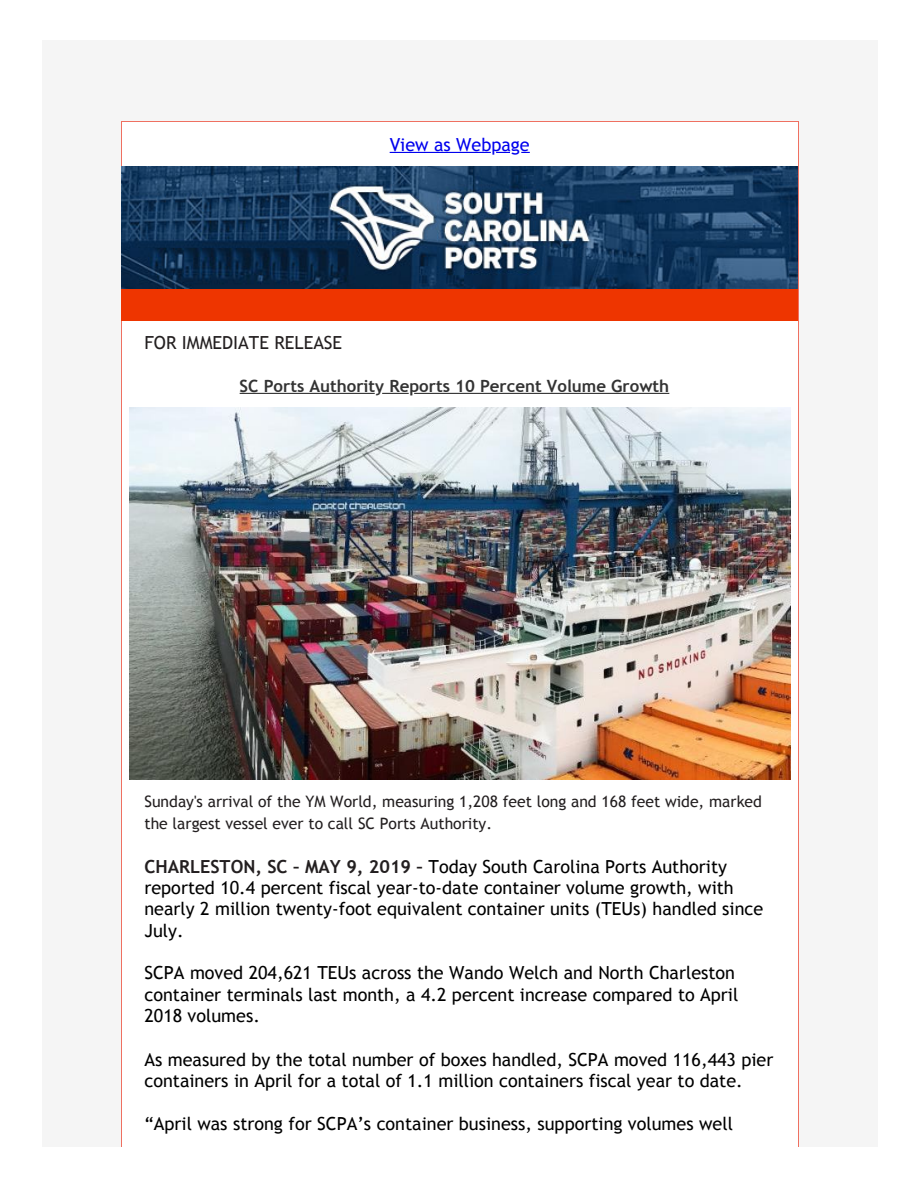
<style>
.page{position:relative;width:918px;height:1188px;background:#fff}
.page>*{position:absolute;margin:0;border:0;box-sizing:border-box;transform-origin:0 0}
.t1{font:18px/21.5px "Trebuchet MS";color:#000}
.t2{font:18px "Trebuchet MS";color:#231f20}
.t3{font:18px "Trebuchet MS";color:#00e}
.t4{font:700 16.95px "Trebuchet MS";color:#333}
.t5{font:15.75px/21.5px "Trebuchet MS";color:#231f20}
.s1{font-weight:700;color:#231f20}
</style>
<div class="page">
<div style="left:42px;top:40px;width:836px;height:1005px;background:#f5f5f5"></div>
<div style="left:122px;top:123px;width:676px;height:922px;background:#fff"></div>
<svg style="left:496px;top:152px;width:14px;height:1px"></svg>
<hr style="left:390px;top:152px;width:101px;height:1px;background:#00e">
<img style="left:122px;top:167px;width:676px;height:154px">
<hr style="left:414px;top:393px;width:255px;height:1px;background:#333">
<svg style="left:382px;top:393px;width:27px;height:1px"></svg>
<hr style="left:240px;top:393px;width:135px;height:1px;background:#333">
<img style="left:130px;top:407px;width:661px;height:372px">
<div style="left:42px;top:1040px;width:836px;height:108px;background:#f5f5f5"></div>
<div style="left:122px;top:1040px;width:676px;height:108px;background:#fff"></div>
<p class="t3" style="left:390px;top:134px;width:142px">View as Webpage</p>
<p class="t2" style="left:144px;top:332px;width:199px">FOR IMMEDIATE RELEASE</p>
<p class="t4" style="left:240px;top:375px;width:431px">SC Ports Authority Reports 10 Percent Volume Growth</p>
<p class="t5" style="left:144px;top:791px;width:619px">Sunday's arrival of the YM World, measuring 1,208 feet long and 168 feet wide, marked the largest vessel ever to call SC Ports Authority.</p>
<p class="t1" style="left:144px;top:856px;width:620px"><span class="s1">CHARLESTON, SC – MAY 9, 2019 –</span> Today South Carolina Ports Authority reported 10.4 percent fiscal year‑to‑date container volume growth, with nearly 2 million twenty‑foot equivalent container units (TEUs) handled since July.</p>
<p class="t1" style="left:144px;top:963px;width:595px">SCPA moved 204,621 TEUs across the Wando Welch and North Charleston container terminals last month, a 4.2 percent increase compared to April<br>2018 volumes.</p>
<p class="t1" style="left:144px;top:1049px;width:630px">As measured by the total number of boxes handled, SCPA moved 116,443 pier containers in April for a total of 1.1 million containers fiscal year to date.</p>
<p class="t1" style="left:144px;top:1113px;width:590px">“April was strong for SCPA’s container business, supporting volumes well</p>
</div>
